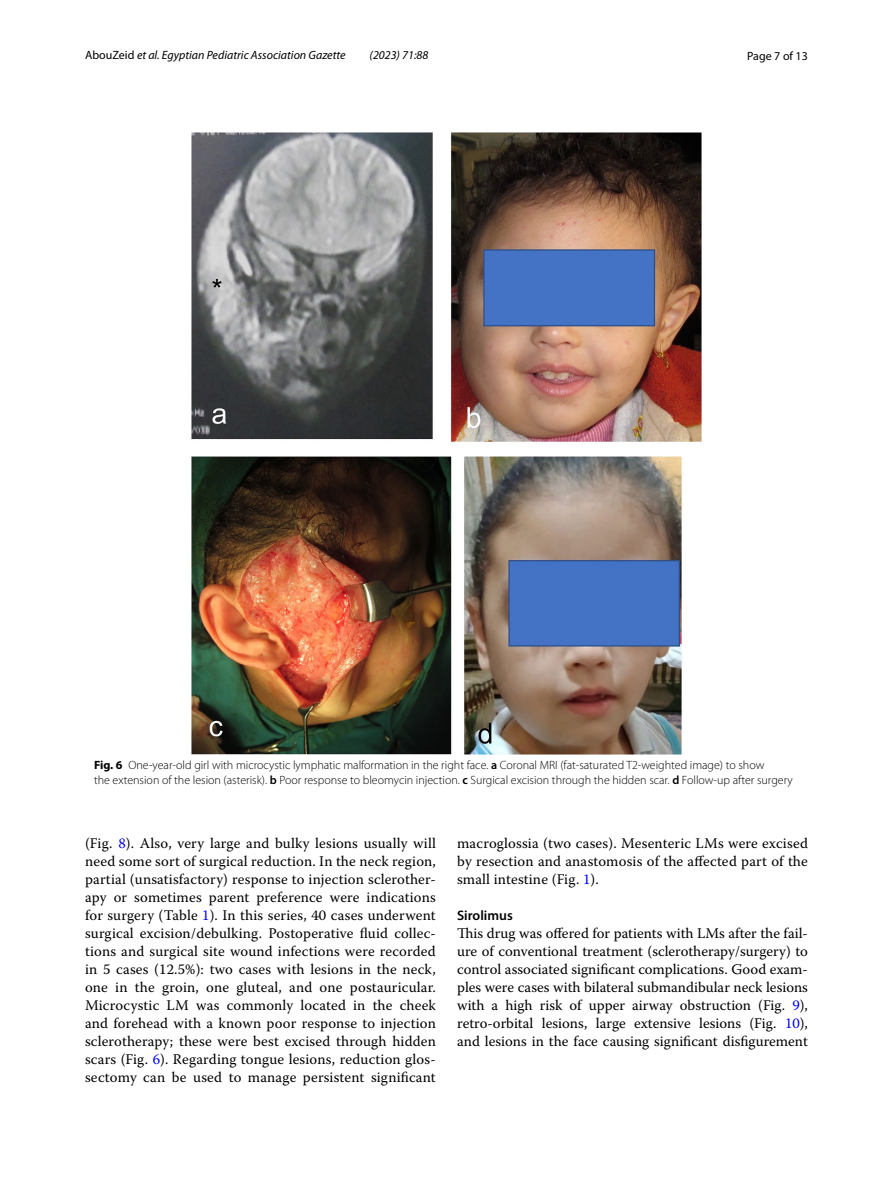
<style>
.page{position:relative;width:893px;height:1187px;background:#fff}
.page>*{position:absolute;margin:0;border:0;box-sizing:border-box;transform-origin:0 0}
.t1{font:14.7px/18px "Warnock Pro";letter-spacing:.01em;color:#000;text-align:justify}
.t2{font:600 13.8px "Myriad Pro";color:#000}
.t3{font:300 12px/15px "Myriad Pro";color:#000}
.t4{font:italic 12px "Myriad Pro";color:#000}
.t5{font:12px "Myriad Pro";color:#000}
.s1{font-style:normal}
.s2{font-weight:700}
.s3{font-weight:600}
.s4{color:#00f}
</style>
<div class="page">
<img style="left:191px;top:133px;width:511px;height:621px">
<p class="t4" style="left:85px;top:48px;width:262px"><span class="s1">AbouZeid</span> et al. Egyptian Pediatric Association Gazette</p>
<p class="t4" style="left:370px;top:48px;width:60px">(2023) 71:88</p>
<p class="t5" style="left:747px;top:48px;width:62px">Page 7 of 13</p>
<p class="t3" style="left:94px;top:758px;width:700px"><span class="s2">Fig. 6</span> One-year-old girl with microcystic lymphatic malformation in the right face. <span class="s3">a</span> Coronal MRI (fat-saturated T2-weighted image) to show<br>the extension of the lesion (asterisk). <span class="s3">b</span> Poor response to bleomycin injection. <span class="s3">c</span> Surgical excision through the hidden scar. <span class="s3">d</span> Follow-up after surgery</p>
<p class="t1" style="left:85px;top:834px;width:352px">(Fig. <span class="s4">8</span>). Also, very large and bulky lesions usually will need some sort of surgical reduction. In the neck region, partial (unsatisfactory) response to injection sclerother&shy;apy or sometimes parent preference were indications for surgery (Table <span class="s4">1</span>). In this series, 40 cases underwent surgical excision/debulking. Postoperative fluid collec&shy;tions and surgical site wound infections were recorded in 5 cases (12.5%): two cases with lesions in the neck, one in the groin, one gluteal, and one postauricular.<br>Microcystic LM was commonly located in the cheek and forehead with a known poor response to injection sclerotherapy; these were best excised through hidden scars (Fig. <span class="s4">6</span>). Regarding tongue lesions, reduction glos&shy;sectomy can be used to manage persistent significant</p>
<p class="t1" style="left:457px;top:834px;width:352px">macroglossia (two cases). Mesenteric LMs were excised by resection and anastomosis of the affected part of the small intestine (Fig. <span class="s4">1</span>).</p>
<p class="t2" style="left:457px;top:906px;width:57px">Sirolimus</p>
<p class="t1" style="left:457px;top:924px;width:352px">This drug was offered for patients with LMs after the fail&shy;ure of conventional treatment (sclerotherapy/surgery) to control associated significant complications. Good exam&shy;ples were cases with bilateral submandibular neck lesions with a high risk of upper airway obstruction (Fig. <span class="s4">9</span>), retro-orbital lesions, large extensive lesions (Fig. <span class="s4">10</span>), and lesions in the face causing significant disfigurement</p>
</div>
